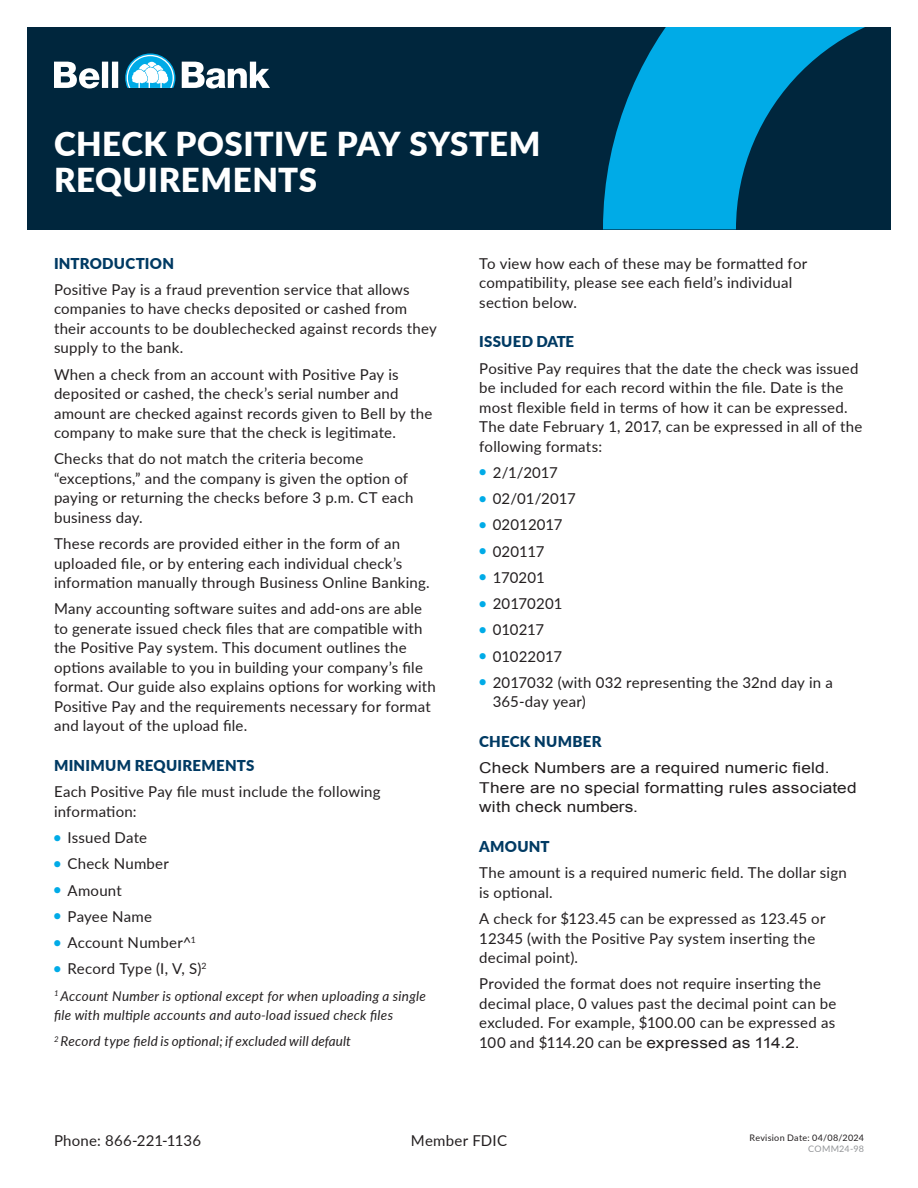
<style>
.page{position:relative;width:918px;height:1188px;background:#fff}
.page>*{position:absolute;margin:0;border:0;box-sizing:border-box;transform-origin:0 0}
.t1{font:900 33px/36px "Lato";letter-spacing:.015em;color:#fff}
.t2{font:15px/19.5px "Lato";letter-spacing:.015em;color:#231f20}
.t3{font:15px/19.5px "Arial";letter-spacing:.015em;color:#231f20;scale:1.15 1}
.t4{font:900 15px "Lato";letter-spacing:.02em;color:#003a63}
.t5{font:italic 13.5px/19.5px "Lato";letter-spacing:.02em;color:#231f20}
.t6{font:9px "Lato";letter-spacing:.03em;color:#231f20}
.t7{font:9px "Lato";letter-spacing:.02em;color:#939598}
.s1{font-weight:900;font-size:12px;color:#00abe7}
.s2{font-family:"Arial"}
</style>
<div class="page">
<div style="left:27px;top:27px;width:864px;height:203px;background:#00263d"></div>
<svg style="left:54px;top:62px;width:64px;height:27px"></svg>
<svg style="left:182px;top:62px;width:88px;height:27px"></svg>
<svg style="left:125px;top:53px;width:50px;height:35px"></svg>
<svg style="left:603px;top:27px;width:262px;height:202px;fill:#00abe7"></svg>
<h1 class="t1" style="left:54px;top:124px;width:488px">CHECK POSITIVE PAY SYSTEM<br>REQUIREMENTS</h1>
<p class="t4" style="left:54px;top:252px;width:122px">INTRODUCTION</p>
<p class="t2" style="left:54px;top:279px;width:384px">Positive Pay is a fraud prevention service that allows companies to have checks deposited or cashed from their accounts to be doublechecked against records they supply to the bank.</p>
<p class="t2" style="left:54px;top:364px;width:380px">When a check from an account with Positive Pay is deposited or cashed, the check’s serial number and amount are checked against records given to Bell by the company to make sure that the check is legitimate.</p>
<p class="t2" style="left:54px;top:448px;width:361px">Checks that do not match the criteria become “exceptions,” and the company is given the option of paying or returning the checks before 3 p.m. CT each business day.</p>
<p class="t2" style="left:54px;top:533px;width:377px">These records are provided either in the form of an uploaded file, or by entering each individual check’s information manually through Business Online Banking.</p>
<p class="t2" style="left:54px;top:598px;width:383px">Many accounting software suites and add-ons are able to generate issued check files that are compatible with the Positive Pay system. This document outlines the options available to you in building your company’s file format. Our guide also explains options for working with Positive Pay and the requirements necessary for format and layout of the upload file.</p>
<p class="t4" style="left:54px;top:754px;width:202px">MINIMUM REQUIREMENTS</p>
<p class="t2" style="left:54px;top:781px;width:328px">Each Positive Pay file must include the following information:</p>
<p class="t2" style="left:54px;top:827px;width:95px"><span class="s1">●</span> Issued Date</p>
<p class="t2" style="left:54px;top:853px;width:116px"><span class="s1">●</span> Check Number</p>
<p class="t2" style="left:54px;top:880px;width:69px"><span class="s1">●</span> Amount</p>
<p class="t2" style="left:54px;top:906px;width:100px"><span class="s1">●</span> Payee Name</p>
<p class="t2" style="left:54px;top:932px;width:144px"><span class="s1">●</span> Account Number^<sup>1</sup></p>
<p class="t2" style="left:54px;top:958px;width:154px"><span class="s1">●</span> Record Type (I, V, S)<sup>2</sup></p>
<p class="t5" style="left:54px;top:985px;width:373px"><sup>1</sup> Account Number is optional except for when uploading a single file with multiple accounts and auto-load issued check files</p>
<p class="t5" style="left:54px;top:1031px;width:298px"><sup>2</sup> Record type field is optional; if excluded will default</p>
<p class="t2" style="left:479px;top:253px;width:329px">To view how each of these may be formatted for compatibility, please see each field’s individual section below.</p>
<p class="t4" style="left:479px;top:331px;width:96px">ISSUED DATE</p>
<p class="t2" style="left:479px;top:358px;width:385px">Positive Pay requires that the date the check was issued be included for each record within the file. Date is the most flexible field in terms of how it can be expressed.<br>The date February 1, 2017, can be expressed in all of the following formats:</p>
<p class="t2" style="left:479px;top:462px;width:80px"><span class="s1">●</span> 2/1/2017</p>
<p class="t2" style="left:479px;top:488px;width:98px"><span class="s1">●</span> 02/01/2017</p>
<p class="t2" style="left:479px;top:514px;width:85px"><span class="s1">●</span> 02012017</p>
<p class="t2" style="left:479px;top:541px;width:67px"><span class="s1">●</span> 020117</p>
<p class="t2" style="left:479px;top:567px;width:67px"><span class="s1">●</span> 170201</p>
<p class="t2" style="left:479px;top:593px;width:85px"><span class="s1">●</span> 20170201</p>
<p class="t2" style="left:479px;top:619px;width:67px"><span class="s1">●</span> 010217</p>
<p class="t2" style="left:479px;top:646px;width:84px"><span class="s1">●</span> 01022017</p>
<p class="t2" style="left:493px;top:672px;width:342px;text-indent:-14px"><span class="s1">●</span> 2017032 (with 032 representing the 32nd day in a<br>365-day year)</p>
<p class="t4" style="left:479px;top:730px;width:124px">CHECK NUMBER</p>
<p class="t3" style="left:479px;top:758px;width:330px">Check Numbers are a required numeric field.<br>There are no special formatting rules associated with check numbers.</p>
<p class="t4" style="left:479px;top:835px;width:72px">AMOUNT</p>
<p class="t2" style="left:479px;top:862px;width:369px">The amount is a required numeric field. The dollar sign is optional.</p>
<p class="t2" style="left:479px;top:908px;width:348px">A check for $123.45 can be expressed as 123.45 or<br>12345 (with the Positive Pay system inserting the decimal point).</p>
<p class="t2" style="left:479px;top:973px;width:359px">Provided the format does not require inserting the decimal place, 0 values past the decimal point can be excluded. For example, $100.00 can be expressed as 100 and $114.20 can be <span class="s2">expressed as 114.2.</span></p>
<p class="t2" style="left:54px;top:1130px;width:149px">Phone: 866-221-1136</p>
<p class="t2" style="left:411px;top:1130px;width:98px">Member FDIC</p>
<p class="t6" style="left:750px;top:1132px;width:116px">Revision Date: 04/08/2024</p>
<p class="t7" style="left:808px;top:1142px;width:57px">COMM24-98</p>
</div>
